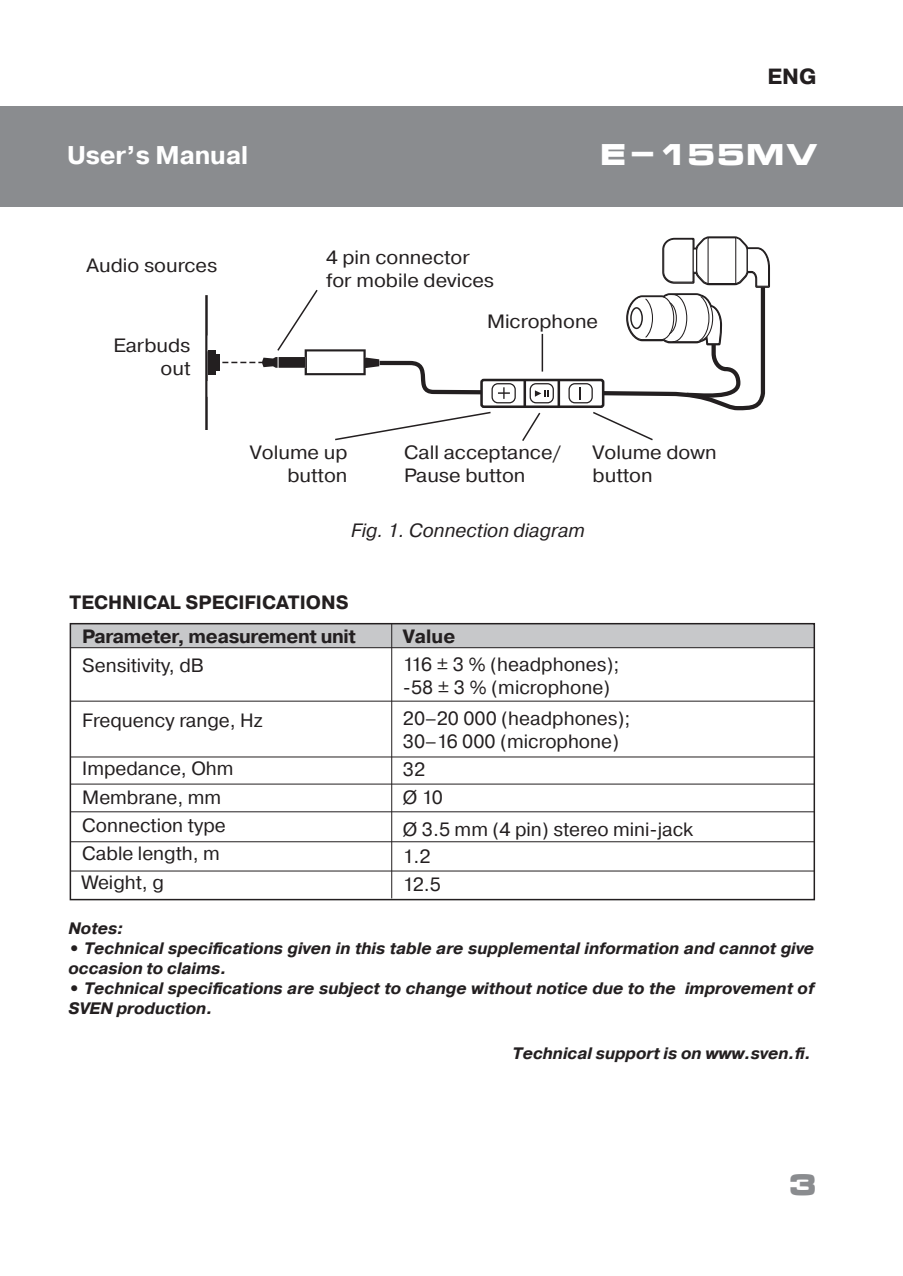
<style>
.page{position:relative;width:903px;height:1276px;background:#fff}
.page>*{position:absolute;margin:0;border:0;box-sizing:border-box;transform-origin:0 0}
.t1{font:700 29.1px "Micra";color:#fff}
.t2{font:700 29.1px "Micra";color:#8a8c8f}
.t3{font:700 25.5px "Pragmatica";letter-spacing:-.01em;color:#fff}
.t4{font:700 21.9px "Pragmatica";color:#231f20}
.t5{font:19.2px/28.5px "Pragmatica";color:#231f20}
.t6{font:19.2px/23.1px "Pragmatica";color:#231f20;scale:1.05 1}
.t7{font:700 19.2px/33.3px "Pragmatica";letter-spacing:-.01em;color:#231f20}
.t8{font:italic 19.2px "Pragmatica";color:#231f20}
.t9{font:italic 700 16.5px/19.8px "Pragmatica";color:#231f20}
</style>
<div class="page">
<div style="left:0;top:106px;width:903px;height:101px;background:#8a8c8f"></div>
<div style="left:71px;top:623px;width:743px;height:25px;background:#c7c8ca"></div>
<div style="left:70px;top:623px;width:745px;height:277px;border:2px solid #231f20"></div>
<hr style="left:70px;top:700px;width:744px;height:1px;background:#231f20">
<hr style="left:70px;top:783px;width:744px;height:1px;background:#231f20">
<hr style="left:70px;top:811px;width:744px;height:1px;background:#231f20">
<hr style="left:70px;top:870px;width:744px;height:1px;background:#231f20">
<hr style="left:70px;top:841px;width:744px;height:1px;background:#231f20">
<hr style="left:70px;top:756px;width:744px;height:1px;background:#231f20">
<hr style="left:70px;top:647px;width:745px;height:1px;background:#231f20">
<hr style="left:391px;top:624px;width:1px;height:274px;background:#231f20">
<svg style="left:205px;top:295px;width:3px;height:135px"></svg>
<div style="left:215px;top:354px;width:5px;height:17px;background:#231f20"></div>
<div style="left:208px;top:350px;width:7px;height:25px;background:#231f20"></div>
<svg style="left:662px;top:236px;width:108px;height:52px"></svg>
<svg style="left:379px;top:283px;width:388px;height:128px"></svg>
<svg style="left:222px;top:289px;width:157px;height:86px"></svg>
<div style="left:481px;top:380px;width:122px;height:27px;background:#fff;border-radius:2px"></div>
<div style="left:480px;top:379px;width:124px;height:29px;border:3px solid #231f20;border-radius:2px"></div>
<div style="left:491px;top:383px;width:25px;height:20px;border:1px solid #231f20;border-radius:6px"></div>
<div style="left:530px;top:383px;width:24px;height:20px;border:1px solid #231f20;border-radius:6px"></div>
<div style="left:568px;top:383px;width:25px;height:20px;border:1px solid #231f20;border-radius:6px"></div>
<svg style="left:498px;top:387px;width:12px;height:12px"></svg>
<svg style="left:579px;top:387px;width:2px;height:13px"></svg>
<svg style="left:535px;top:390px;width:13px;height:7px"></svg>
<hr style="left:523px;top:380px;width:3px;height:27px;background:#231f20">
<hr style="left:557px;top:380px;width:3px;height:27px;background:#231f20">
<svg style="left:522px;top:412px;width:19px;height:29px"></svg>
<svg style="left:335px;top:411px;width:156px;height:30px"></svg>
<hr style="left:542px;top:334px;width:1px;height:37px;background:#231f20">
<svg style="left:591px;top:410px;width:63px;height:31px"></svg>
<h2 class="t3" style="left:67px;top:139px;width:183px">User’s Manual</h2>
<p class="t6" style="left:87px;top:255px;width:126px">Аudio sources</p>
<p class="t6" style="left:113px;top:334px;width:75px;text-align:right">Earbuds out</p>
<h3 class="t4" style="left:767px;top:62px;width:51px">ENG</h3>
<h1 class="t1" style="left:600px;top:139px;width:220px">E-155MV</h1>
<p class="t6" style="left:326px;top:246px;width:162px">4 pin connector for mobile devices</p>
<p class="t6" style="left:487px;top:310px;width:107px">Microphone</p>
<p class="t6" style="left:404px;top:441px;width:151px">Call acceptance/<br>Pause button</p>
<p class="t6" style="left:250px;top:441px;width:94px;text-align:right">Volume up button</p>
<p class="t6" style="left:593px;top:441px;width:120px">Volume down button</p>
<p class="t8" style="left:351px;top:518px;width:235px">Fig. 1. Connection diagram</p>
<p class="t7" style="left:82px;top:586px;width:275px;text-indent:-13px">TECHNICAL SPECIFICATIONS<br>Parameter, measurement unit</p>
<p class="t5" style="left:82px;top:651px;width:123px">Sensitivity, dB</p>
<p class="t5" style="left:82px;top:706px;width:182px">Frequency range, Hz</p>
<p class="t5" style="left:82px;top:754px;width:153px">Impedance, Ohm<br>Membrane, mm<br>Connection type<br>Cable length, m<br>Weight, g</p>
<p class="t7" style="left:403px;top:620px;width:54px">Value</p>
<p class="t5" style="left:403px;top:654px;width:218px;line-height:22.5px">116 ± 3 % (headphones); -58 ± 3 % (microphone)</p>
<p class="t5" style="left:403px;top:707px;width:229px;line-height:22.5px">20–20 000 (headphones);<br>30–16 000 (microphone)</p>
<p class="t5" style="left:403px;top:755px;width:41px">32<br>Ø 10</p>
<p class="t5" style="left:403px;top:816px;width:292px;line-height:27.6px">Ø 3.5 mm (4 pin) stereo mini-jack<br>1.2<br>12.5</p>
<p class="t9" style="left:68px;top:919px;width:57px">Notes:</p>
<p class="t9" style="left:68px;top:939px;width:747px">• Technical specifications given in this table are supplemental information and cannot give occasion to claims.</p>
<p class="t9" style="left:68px;top:978px;width:747px">• Technical specifications are subject to change without notice due to the improvement of<br>SVEN production.</p>
<p class="t9" style="left:513px;top:1043px;width:300px">Technical support is on www.sven.fi.</p>
<h1 class="t2" style="left:788px;top:1169px;width:32px">3</h1>
</div>
